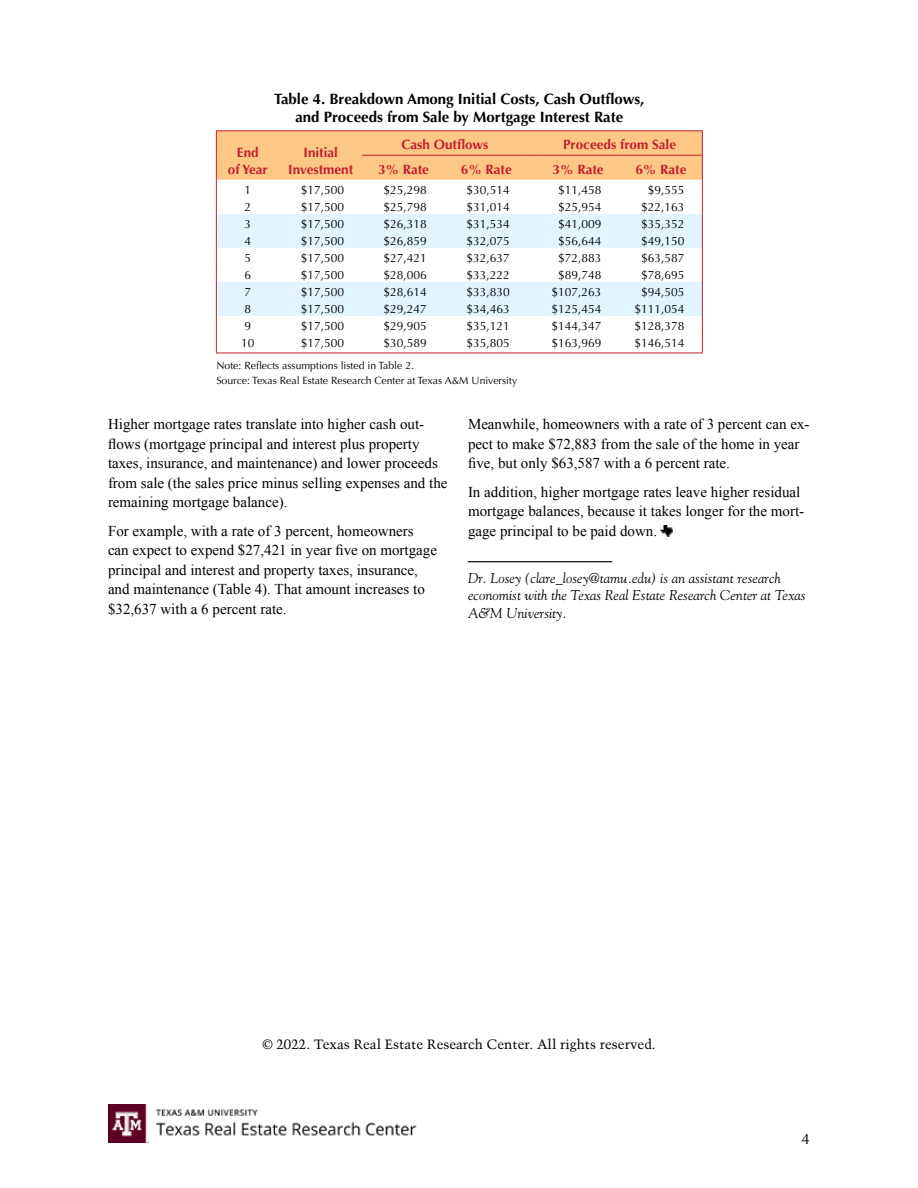
<style>
.page{position:relative;width:918px;height:1188px;background:#fff}
.page>*{position:absolute;margin:0;border:0;box-sizing:border-box;transform-origin:0 0}
.t1{font:24px "Times New Roman";color:#000}
.t2{font:15px/19.5px "Times New Roman";color:#000}
.t3{font:700 15px/18px "Optima";color:#000;text-align:center}
.t4{font:15px "Optima LT Std";color:#000}
.t5{font:italic 14.25px/17.2px "Goudy Std";color:#000}
.t6{font:700 13.5px/16.2px "Optima";color:#c01f2f;text-align:center}
.t7{font:13.5px "Trump Mediaeval LT Std";color:#000}
.t8{font:12px "Optima";color:#000}
.t9{font:10.5px/15.6px "Optima";color:#000}
</style>
<div class="page">
<img style="left:108px;top:1104px;width:309px;height:38px">
<svg style="left:661px;top:525px;width:11px;height:11px"></svg>
<svg style="left:216px;top:130px;width:487px;height:224px"></svg>
<hr style="left:537px;top:155px;width:83px;height:1px;background:#c01f2f">
<hr style="left:620px;top:155px;width:83px;height:1px;background:#c01f2f">
<p class="t3" style="left:274px;top:90px;width:372px">Table 4. Breakdown Among Initial Costs, Cash Outflows, and Proceeds from Sale by Mortgage Interest Rate</p>
<p class="t6" style="left:228px;top:145px;width:41px">End<br>of Year</p>
<p class="t6" style="left:288px;top:145px;width:66px">Initial<br>Investment</p>
<p class="t6" style="left:402px;top:137px;width:88px">Cash Outflows</p>
<p class="t6" style="left:563px;top:137px;width:115px">Proceeds from Sale</p>
<p class="t6" style="left:378px;top:161px;width:53px">3% Rate</p>
<p class="t6" style="left:461px;top:161px;width:53px">6% Rate</p>
<p class="t6" style="left:553px;top:161px;width:53px">3% Rate</p>
<p class="t6" style="left:635px;top:161px;width:53px">6% Rate</p>
<p class="t8" style="left:245px;top:183px;width:8px">1</p>
<p class="t8" style="left:301px;top:183px;width:45px">$17,500</p>
<p class="t8" style="left:384px;top:183px;width:45px">$25,298</p>
<p class="t8" style="left:466px;top:183px;width:45px">$30,514</p>
<p class="t8" style="left:558px;top:183px;width:45px">$11,458</p>
<p class="t8" style="left:648px;top:183px;width:38px">$9,555</p>
<p class="t8" style="left:245px;top:200px;width:8px">2</p>
<p class="t8" style="left:301px;top:200px;width:45px">$17,500</p>
<p class="t8" style="left:384px;top:200px;width:45px">$25,798</p>
<p class="t8" style="left:466px;top:200px;width:45px">$31,014</p>
<p class="t8" style="left:558px;top:200px;width:45px">$25,954</p>
<p class="t8" style="left:641px;top:200px;width:45px">$22,163</p>
<p class="t8" style="left:245px;top:217px;width:8px">3</p>
<p class="t8" style="left:301px;top:217px;width:45px">$17,500</p>
<p class="t8" style="left:384px;top:217px;width:45px">$26,318</p>
<p class="t8" style="left:466px;top:217px;width:45px">$31,534</p>
<p class="t8" style="left:558px;top:217px;width:45px">$41,009</p>
<p class="t8" style="left:641px;top:217px;width:45px">$35,352</p>
<p class="t8" style="left:245px;top:234px;width:8px">4</p>
<p class="t8" style="left:301px;top:234px;width:45px">$17,500</p>
<p class="t8" style="left:384px;top:234px;width:45px">$26,859</p>
<p class="t8" style="left:466px;top:234px;width:45px">$32,075</p>
<p class="t8" style="left:558px;top:234px;width:45px">$56,644</p>
<p class="t8" style="left:641px;top:234px;width:45px">$49,150</p>
<p class="t8" style="left:245px;top:251px;width:8px">5</p>
<p class="t8" style="left:301px;top:251px;width:45px">$17,500</p>
<p class="t8" style="left:384px;top:251px;width:45px">$27,421</p>
<p class="t8" style="left:466px;top:251px;width:45px">$32,637</p>
<p class="t8" style="left:558px;top:251px;width:45px">$72,883</p>
<p class="t8" style="left:641px;top:251px;width:45px">$63,587</p>
<p class="t8" style="left:245px;top:268px;width:8px">6</p>
<p class="t8" style="left:301px;top:268px;width:45px">$17,500</p>
<p class="t8" style="left:384px;top:268px;width:45px">$28,006</p>
<p class="t8" style="left:466px;top:268px;width:45px">$33,222</p>
<p class="t8" style="left:558px;top:268px;width:45px">$89,748</p>
<p class="t8" style="left:641px;top:268px;width:45px">$78,695</p>
<p class="t8" style="left:245px;top:285px;width:8px">7</p>
<p class="t8" style="left:301px;top:285px;width:45px">$17,500</p>
<p class="t8" style="left:384px;top:285px;width:45px">$28,614</p>
<p class="t8" style="left:466px;top:285px;width:45px">$33,830</p>
<p class="t8" style="left:552px;top:285px;width:52px">$107,263</p>
<p class="t8" style="left:641px;top:285px;width:45px">$94,505</p>
<p class="t8" style="left:245px;top:302px;width:8px">8</p>
<p class="t8" style="left:301px;top:302px;width:45px">$17,500</p>
<p class="t8" style="left:384px;top:302px;width:45px">$29,247</p>
<p class="t8" style="left:466px;top:302px;width:45px">$34,463</p>
<p class="t8" style="left:552px;top:302px;width:52px">$125,454</p>
<p class="t8" style="left:634px;top:302px;width:52px">$111,054</p>
<p class="t8" style="left:245px;top:319px;width:8px">9</p>
<p class="t8" style="left:301px;top:319px;width:45px">$17,500</p>
<p class="t8" style="left:384px;top:319px;width:45px">$29,905</p>
<p class="t8" style="left:466px;top:319px;width:45px">$35,121</p>
<p class="t8" style="left:552px;top:319px;width:52px">$144,347</p>
<p class="t8" style="left:634px;top:319px;width:52px">$128,378</p>
<p class="t8" style="left:241px;top:336px;width:15px">10</p>
<p class="t8" style="left:301px;top:336px;width:45px">$17,500</p>
<p class="t8" style="left:384px;top:336px;width:45px">$30,589</p>
<p class="t8" style="left:466px;top:336px;width:45px">$35,805</p>
<p class="t8" style="left:552px;top:336px;width:52px">$163,969</p>
<p class="t8" style="left:634px;top:336px;width:52px">$146,514</p>
<p class="t9" style="left:216px;top:357px;width:302px">Note: Reflects assumptions listed in Table 2.<br>Source: Texas Real Estate Research Center at Texas A&amp;M University</p>
<p class="t2" style="left:468px;top:414px;width:343px">Meanwhile, homeowners with a rate of 3 percent can ex&shy;pect to make $72,883 from the sale of the home in year five, but only $63,587 with a 6 percent rate.</p>
<p class="t2" style="left:468px;top:482px;width:338px">In addition, higher mortgage rates leave higher residual mortgage balances, because it takes longer for the mort&shy;gage principal to be paid down.</p>
<h1 class="t1" style="left:468px;top:533px;width:145px">____________</h1>
<p class="t5" style="left:468px;top:569px;width:339px">Dr. Losey (clare_losey@tamu.edu) is an assistant research economist with the Texas Real Estate Research Center at Texas<br>A&amp;M University.</p>
<p class="t2" style="left:108px;top:414px;width:341px">Higher mortgage rates translate into higher cash out&shy;flows (mortgage principal and interest plus property taxes, insurance, and maintenance) and lower proceeds from sale (the sales price minus selling expenses and the remaining mortgage balance).</p>
<p class="t2" style="left:108px;top:521px;width:331px">For example, with a rate of 3 percent, homeowners can expect to expend $27,421 in year five on mortgage principal and interest and property taxes, insurance, and maintenance (Table 4). That amount increases to $32,637 with a 6 percent rate.</p>
<p class="t7" style="left:262px;top:1036px;width:395px">© 2022. Texas Real Estate Research Center. All rights reserved.</p>
<p class="t4" style="left:801px;top:1130px;width:10px">4</p>
</div>
